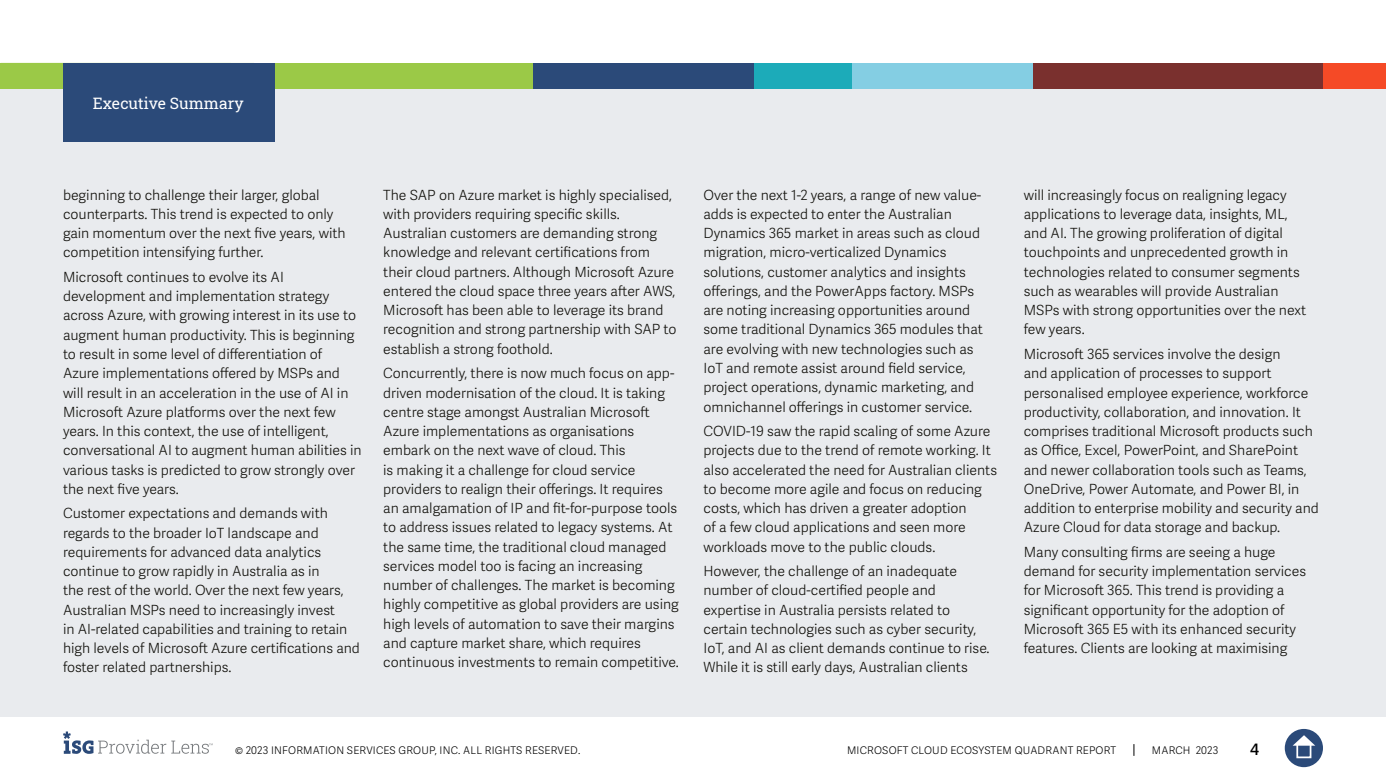
<style>
.page{position:relative;width:1386px;height:780px;background:#fff}
.page>*{position:absolute;margin:0;border:0;box-sizing:border-box;transform-origin:0 0}
.t1{font:15.75px "Roboto Slab ISG P Regular";color:#fff}
.t2{font:600 15.75px "Adelle Sans";color:#000}
.t3{font:300 14px/19.2px "Adelle Sans";color:#12110c}
.t4{font:300 10.5px "Adelle Sans";letter-spacing:.02em;color:#000}
</style>
<div class="page">
<svg style="left:1133px;top:744px;width:1px;height:12px"></svg>
<div style="left:1285px;top:729px;width:38px;height:38px;background:#2b4a79;border-radius:50%"></div>
<svg style="left:1293px;top:735px;width:22px;height:10px"></svg>
<div style="left:1296px;top:743px;width:15px;height:15px;border:2px solid #fff"></div>
<svg style="left:63px;top:731px;width:150px;height:23px"></svg>
<div style="left:0;top:63px;width:1386px;height:654px;background:#e9ebee"></div>
<div style="left:0;top:63px;width:533px;height:25px;background:#9bc947"></div>
<div style="left:533px;top:63px;width:223px;height:25px;background:#2b4a79"></div>
<div style="left:850px;top:63px;width:184px;height:25px;background:#84cee3"></div>
<div style="left:1323px;top:63px;width:63px;height:25px;background:#f54a26"></div>
<div style="left:1033px;top:63px;width:290px;height:25px;background:#7a302e"></div>
<div style="left:754px;top:63px;width:98px;height:25px;background:#1cabb9"></div>
<div style="left:63px;top:63px;width:211px;height:79px;background:#2b4a79"></div>
<p class="t1" style="left:93px;top:92px;width:152px">Executive Summary</p>
<p class="t3" style="left:63px;top:185px;width:284px">beginning to challenge their larger, global counterparts. This trend is expected to only gain momentum over the next five years, with competition intensifying further.</p>
<p class="t3" style="left:63px;top:268px;width:300px">Microsoft continues to evolve its AI development and implementation strategy across Azure, with growing interest in its use to augment human productivity. This is beginning to result in some level of differentiation of Azure implementations offered by MSPs and will result in an acceleration in the use of AI in Microsoft Azure platforms over the next few years. In this context, the use of intelligent, conversational AI to augment human abilities in various tasks is predicted to grow strongly over the next five years.</p>
<p class="t3" style="left:63px;top:504px;width:298px">Customer expectations and demands with regards to the broader IoT landscape and requirements for advanced data analytics continue to grow rapidly in Australia as in<br>the rest of the world. Over the next few years, Australian MSPs need to increasingly invest<br>in AI-related capabilities and training to retain high levels of Microsoft Azure certifications and foster related partnerships.</p>
<p class="t3" style="left:383px;top:185px;width:295px">The SAP on Azure market is highly specialised, with providers requiring specific skills.<br>Australian customers are demanding strong knowledge and relevant certifications from their cloud partners. Although Microsoft Azure entered the cloud space three years after AWS, Microsoft has been able to leverage its brand recognition and strong partnership with SAP to establish a strong foothold.</p>
<p class="t3" style="left:383px;top:364px;width:297px">Concurrently, there is now much focus on app&shy;driven modernisation of the cloud. It is taking centre stage amongst Australian Microsoft Azure implementations as organisations embark on the next wave of cloud. This<br>is making it a challenge for cloud service providers to realign their offerings. It requires an amalgamation of IP and fit-for-purpose tools to address issues related to legacy systems. At the same time, the traditional cloud managed services model too is facing an increasing number of challenges. The market is becoming highly competitive as global providers are using high levels of automation to save their margins and capture market share, which requires continuous investments to remain competitive.</p>
<p class="t3" style="left:704px;top:185px;width:281px">Over the next 1-2 years, a range of new value&shy;adds is expected to enter the Australian Dynamics 365 market in areas such as cloud migration, micro-verticalized Dynamics solutions, customer analytics and insights offerings, and the PowerApps factory. MSPs are noting increasing opportunities around some traditional Dynamics 365 modules that are evolving with new technologies such as IoT and remote assist around field service, project operations, dynamic marketing, and omnichannel offerings in customer service.</p>
<p class="t3" style="left:704px;top:422px;width:295px">COVID-19 saw the rapid scaling of some Azure projects due to the trend of remote working. It also accelerated the need for Australian clients to become more agile and focus on reducing costs, which has driven a greater adoption<br>of a few cloud applications and seen more workloads move to the public clouds.</p>
<p class="t3" style="left:704px;top:562px;width:288px">However, the challenge of an inadequate number of cloud-certified people and expertise in Australia persists related to certain technologies such as cyber security, IoT, and AI as client demands continue to rise.<br>While it is still early days, Australian clients</p>
<p class="t3" style="left:1024px;top:185px;width:284px">will increasingly focus on realigning legacy applications to leverage data, insights, ML, and AI. The growing proliferation of digital touchpoints and unprecedented growth in technologies related to consumer segments such as wearables will provide Australian MSPs with strong opportunities over the next few years.</p>
<p class="t3" style="left:1024px;top:345px;width:297px">Microsoft 365 services involve the design<br>and application of processes to support personalised employee experience, workforce productivity, collaboration, and innovation. It comprises traditional Microsoft products such as Office, Excel, PowerPoint, and SharePoint and newer collaboration tools such as Teams, OneDrive, Power Automate, and Power BI, in addition to enterprise mobility and security and Azure Cloud for data storage and backup.</p>
<p class="t3" style="left:1024px;top:542px;width:284px">Many consulting firms are seeing a huge demand for security implementation services for Microsoft 365. This trend is providing a significant opportunity for the adoption of Microsoft 365 E5 with its enhanced security features. Clients are looking at maximising</p>
<p class="t4" style="left:235px;top:744px;width:347px">© 2023 INFORMATION SERVICES GROUP, INC. ALL RIGHTS RESERVED.</p>
<p class="t4" style="left:847px;top:744px;width:271px">MICROSOFT CLOUD ECOSYSTEM QUADRANT REPORT</p>
<p class="t4" style="left:1152px;top:744px;width:68px">MARCH 2023</p>
<p class="t2" style="left:1250px;top:740px;width:10px">4</p>
</div>
